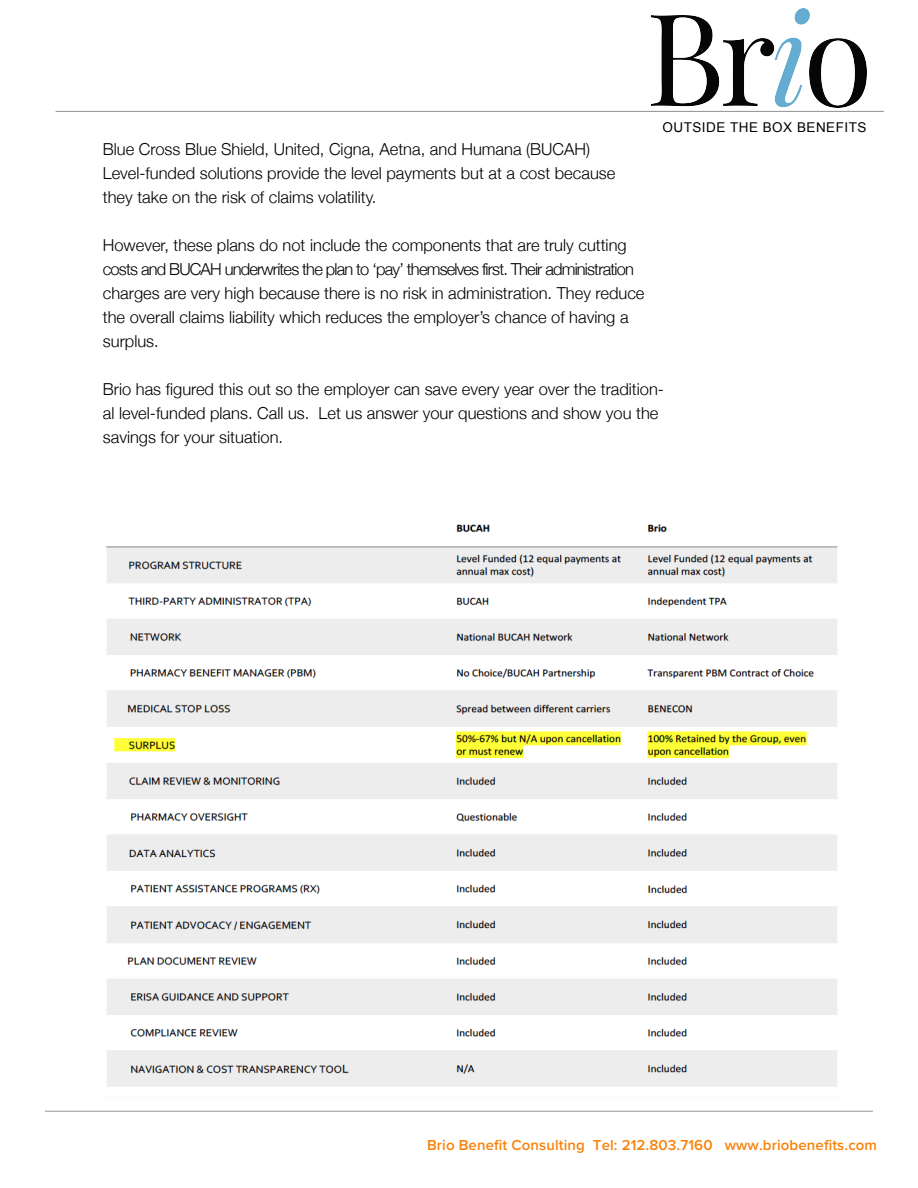
<style>
.page{position:relative;width:918px;height:1188px;background:#fff}
.page>*{position:absolute;margin:0;border:0;box-sizing:border-box;transform-origin:0 0}
.t1{font:300 16.5px/24px "Helvetica Neue";color:#000}
.t2{font:600 15px "Proxima Nova";letter-spacing:.01em;color:#f9820b}
.t3{font:13.5px "Arial";letter-spacing:.035em;color:#000}
</style>
<div class="page">
<hr style="left:45px;top:1111px;width:828px;height:1px;background:#939598">
<img style="left:106px;top:524px;width:732px;height:563px">
<hr style="left:56px;top:111px;width:828px;height:1px;background:#939598">
<img style="left:652px;top:9px;width:215px;height:98px">
<p class="t3" style="left:662px;top:118px;width:206px">OUTSIDE THE BOX BENEFITS</p>
<p class="t1" style="left:103px;top:136px;width:514px">Blue Cross Blue Shield, United, Cigna, Aetna, and Humana (BUCAH)<br>Level-funded solutions provide the level payments but at a cost because they take on the risk of claims volatility.</p>
<p class="t1" style="left:103px;top:232px;width:543px">However, these plans do not include the components that are truly cutting costs and BUCAH underwrites the plan to ‘pay’ themselves first. Their administration charges are very high because there is no risk in administration. They reduce the overall claims liability which reduces the employer’s chance of having a surplus.</p>
<p class="t1" style="left:103px;top:376px;width:563px">Brio has figured this out so the employer can save every year over the tradition&shy;al level-funded plans. Call us. Let us answer your questions and show you the savings for your situation.</p>
<p class="t2" style="left:427px;top:1136px;width:452px">Brio Benefit Consulting Tel: 212.803.7160 www.briobenefits.com</p>
</div>
